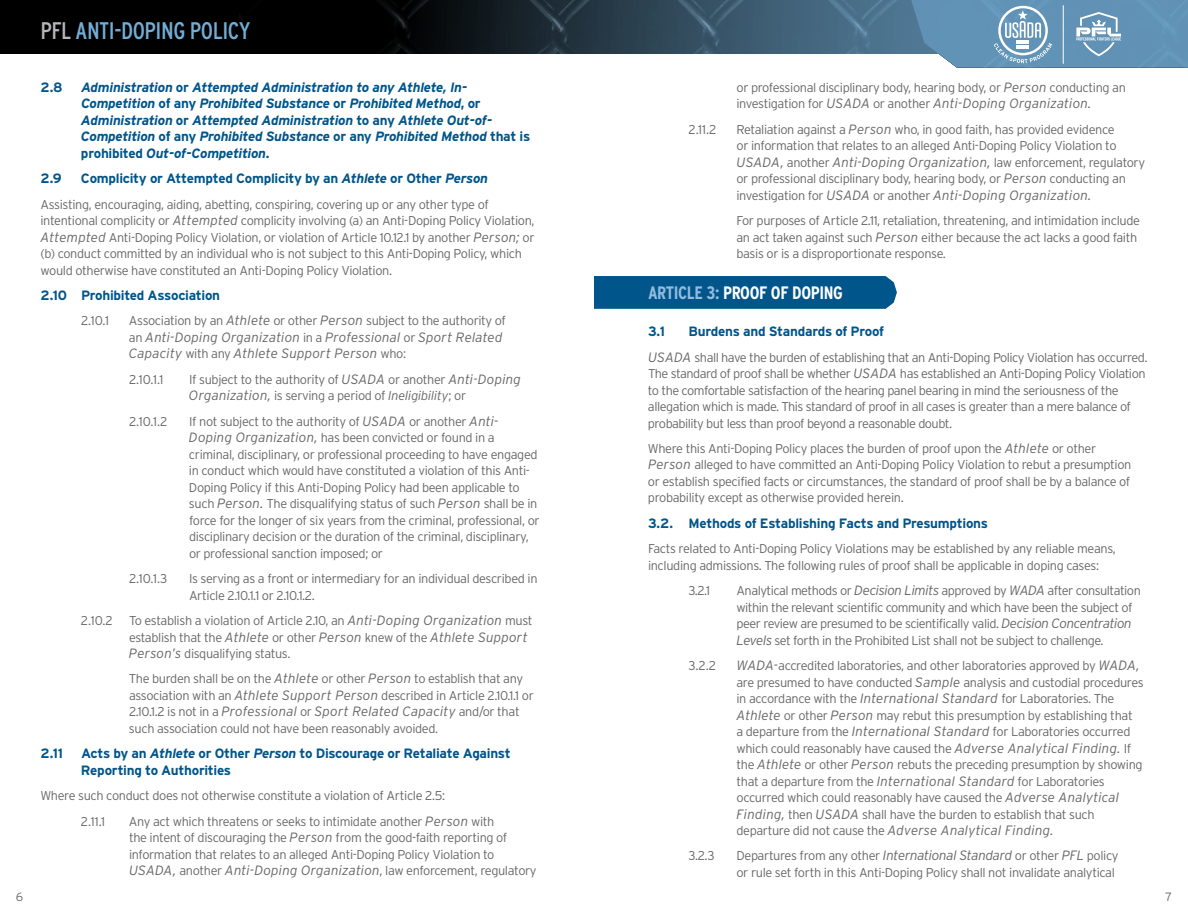
<style>
.page{position:relative;width:1188px;height:918px;background:#fff}
.page>*{position:absolute;margin:0;border:0;box-sizing:border-box;transform-origin:0 0}
.t1{font:24px "Interstate Condensed";letter-spacing:-.02em;color:#73add6}
.t2{font:700 18px "Interstate Condensed";letter-spacing:-.02em;color:#fff}
.t3{font:italic 300 13.5px/16.5px "Interstate";letter-spacing:.005em;color:#686869}
.t4{font:italic 700 13.5px/16.5px "Interstate";letter-spacing:-.025em;color:#00558b}
.t5{font:700 13.5px/16.5px "Interstate";letter-spacing:-.025em;color:#00558b}
.t6{font:300 12.75px/16.5px "Interstate";letter-spacing:-.03em;color:#686869}
.t7{font:300 12px "Interstate";color:#686869}
.s1{color:#b7b7b9}
.s2{font-style:normal}
.s3{font-style:italic}
.s4{font-style:italic;font-size:13.5px}
.s5{font-style:normal;font-size:12.75px}
.s6{color:#92bcde}
</style>
<div class="page">
<svg style="left:0;top:0;width:911px;height:54px;background:#19252e"></svg>
<svg style="left:911px;top:0;width:277px;height:68px;background:#719dbc"></svg>
<div style="left:594px;top:276px;width:303px;height:33px;background:#00558b"></div>
<h1 class="t1" style="left:40px;top:17px;width:212px"><span class="s1">PFL</span> ANTI-DOPING POLICY</h1>
<p class="t5" style="left:40px;top:79px;width:24px">2.8</p>
<p class="t4" style="left:81px;top:79px;width:451px">Administration <span class="s2">or</span> Attempted Administration to any Athlete, In-Competition <span class="s2">of any</span> Prohibited Substance <span class="s2">or</span> Prohibited Method<span class="s2">, or </span>Administration <span class="s2">or</span> Attempted Administration <span class="s2">to any</span> Athlete Out-of-Competition <span class="s2">of any</span> Prohibited Substance <span class="s2">or any</span> Prohibited Method <span class="s2">that is prohibited</span> Out-of-Competition<span class="s2">.</span></p>
<p class="t5" style="left:40px;top:170px;width:23px">2.9</p>
<p class="t5" style="left:81px;top:170px;width:409px">Complicity or Attempted Complicity by an <span class="s3">Athlete</span> or Other <span class="s3">Person</span></p>
<p class="t6" style="left:40px;top:196px;width:496px">Assisting, encouraging, aiding, abetting, conspiring, covering up or any other type of intentional complicity or <span class="s4">Attempted</span> complicity involving (a) an Anti-Doping Policy Violation, <span class="s4">Attempted</span> Anti-Doping Policy Violation, or violation of Article 10.12.1 by another <span class="s4">Person;</span> or (b) conduct committed by an individual who is not subject to this Anti-Doping Policy, which would otherwise have constituted an Anti-Doping Policy Violation.</p>
<p class="t5" style="left:40px;top:287px;width:181px">2.10 Prohibited Association</p>
<p class="t6" style="left:81px;top:313px;width:30px">2.10.1</p>
<p class="t6" style="left:129px;top:313px;width:378px">Association by an <span class="s4">Athlete</span> or other <span class="s4">Person</span> subject to the authority of</p>
<p class="t3" style="left:129px;top:329px;width:375px"><span class="s5">an</span> Anti-Doping Organization <span class="s5">in a</span> Professional <span class="s5">or</span> Sport Related<br>Capacity <span class="s5">with any</span> Athlete Support Person <span class="s5">who:</span></p>
<p class="t6" style="left:129px;top:371px;width:36px">2.10.1.1</p>
<p class="t6" style="left:189px;top:371px;width:334px">If subject to the authority of <span class="s4">USADA</span> or another <span class="s4">Anti-Doping<br>Organization,</span> is serving a period of <span class="s3">Ineligibility</span>; or</p>
<p class="t6" style="left:129px;top:413px;width:40px">2.10.1.2</p>
<p class="t6" style="left:189px;top:413px;width:352px">If not subject to the authority of <span class="s4">USADA</span> or another <span class="s4">Anti-Doping Organization,</span> has been convicted or found in a criminal, disciplinary, or professional proceeding to have engaged in conduct which would have constituted a violation of this Anti-Doping Policy if this Anti-Doping Policy had been applicable to such <span class="s4">Person.</span> The disqualifying status of such <span class="s4">Person</span> shall be in force for the longer of six years from the criminal, professional, or disciplinary decision or the duration of the criminal, disciplinary, or professional sanction imposed; or</p>
<p class="t6" style="left:129px;top:570px;width:40px">2.10.1.3</p>
<p class="t6" style="left:189px;top:570px;width:350px">Is serving as a front or intermediary for an individual described in<br>Article 2.10.1.1 or 2.10.1.2.</p>
<p class="t6" style="left:81px;top:612px;width:33px">2.10.2</p>
<p class="t6" style="left:129px;top:612px;width:405px">To establish a violation of Article 2.10, an <span class="s4">Anti-Doping Organization</span> must establish that the <span class="s4">Athlete</span> or other <span class="s4">Person</span> knew of the <span class="s4">Athlete Support<br>Person’s</span> disqualifying status.</p>
<p class="t6" style="left:129px;top:671px;width:406px">The burden shall be on the <span class="s4">Athlete</span> or other <span class="s4">Person</span> to establish that any association with an <span class="s4">Athlete Support Person</span> described in Article 2.10.1.1 or</p>
<p class="t3" style="left:129px;top:703px;width:392px"><span class="s5">2.10.1.2 is not in a</span> Professional <span class="s5">or</span> Sport Related Capacity <span class="s5">and/or that</span></p>
<p class="t6" style="left:129px;top:720px;width:311px">such association could not have been reasonably avoided.</p>
<p class="t5" style="left:40px;top:745px;width:24px">2.11</p>
<p class="t5" style="left:81px;top:745px;width:431px">Acts by an <span class="s3">Athlete</span> or Other <span class="s3">Person</span> to Discourage or Retaliate Against<br>Reporting to Authorities</p>
<p class="t6" style="left:81px;top:783px;width:366px;line-height:25.3px;text-indent:-40px">Where such conduct does not otherwise constitute a violation of Article 2.5:<br>2.11.1</p>
<p class="t6" style="left:129px;top:813px;width:409px">Any act which threatens or seeks to intimidate another <span class="s4">Person</span> with<br>the intent of discouraging the <span class="s4">Person</span> from the good-faith reporting of information that relates to an alleged Anti-Doping Policy Violation to <span class="s4">USADA,</span> another <span class="s4">Anti-Doping Organization</span>, law enforcement, regulatory</p>
<p class="t6" style="left:736px;top:79px;width:391px">or professional disciplinary body, hearing body, or <span class="s4">Person</span> conducting an</p>
<p class="t3" style="left:737px;top:95px;width:357px"><span class="s5">investigation for</span> USADA <span class="s5">or another</span> Anti-Doping Organization.</p>
<p class="t6" style="left:688px;top:121px;width:30px">2.11.2</p>
<p class="t6" style="left:736px;top:121px;width:410px">Retaliation against a <span class="s4">Person</span> who, in good faith, has provided evidence<br>or information that relates to an alleged Anti-Doping Policy Violation to <span class="s4">USADA,</span> another <span class="s4">Anti-Doping Organization,</span> law enforcement, regulatory or professional disciplinary body, hearing body, or <span class="s4">Person</span> conducting an</p>
<p class="t3" style="left:737px;top:187px;width:357px"><span class="s5">investigation for</span> USADA <span class="s5">or another</span> Anti-Doping Organization.</p>
<p class="t6" style="left:737px;top:212px;width:405px">For purposes of Article 2.11, retaliation, threatening, and intimidation include an act taken against such <span class="s4">Person</span> either because the act lacks a good faith basis or is a disproportionate response.</p>
<h2 class="t2" style="left:648px;top:283px;width:196px"><span class="s6">ARTICLE 3:</span> PROOF OF DOPING</h2>
<p class="t5" style="left:648px;top:323px;width:18px">3.1</p>
<p class="t5" style="left:688px;top:323px;width:197px">Burdens and Standards of Proof</p>
<p class="t6" style="left:648px;top:349px;width:501px"><span class="s4">USADA</span> shall have the burden of establishing that an Anti-Doping Policy Violation has occurred.<br>The standard of proof shall be whether <span class="s4">USADA</span> has established an Anti-Doping Policy Violation to the comfortable satisfaction of the hearing panel bearing in mind the seriousness of the allegation which is made. This standard of proof in all cases is greater than a mere balance of probability but less than proof beyond a reasonable doubt.</p>
<p class="t6" style="left:648px;top:440px;width:485px">Where this Anti-Doping Policy places the burden of proof upon the <span class="s4">Athlete</span> or other <span class="s4">Person</span> alleged to have committed an Anti-Doping Policy Violation to rebut a presumption or establish specified facts or circumstances, the standard of proof shall be by a balance of probability except as otherwise provided herein.</p>
<p class="t5" style="left:648px;top:515px;width:342px">3.2. Methods of Establishing Facts and Presumptions</p>
<p class="t6" style="left:648px;top:540px;width:469px">Facts related to Anti-Doping Policy Violations may be established by any reliable means, including admissions. The following rules of proof shall be applicable in doping cases:</p>
<p class="t6" style="left:688px;top:582px;width:23px">3.2.1</p>
<p class="t6" style="left:736px;top:582px;width:406px">Analytical methods or <span class="s4">Decision Limits</span> approved by <span class="s4">WADA</span> after consultation within the relevant scientific community and which have been the subject of peer review are presumed to be scientifically valid. <span class="s4">Decision Concentration Levels</span> set forth in the Prohibited List shall not be subject to challenge.</p>
<p class="t6" style="left:688px;top:657px;width:29px">3.2.2</p>
<p class="t6" style="left:736px;top:657px;width:409px"><span class="s4">WADA-</span>accredited laboratories, and other laboratories approved by <span class="s4">WADA, </span>are presumed to have conducted <span class="s4">Sample</span> analysis and custodial procedures in accordance with the <span class="s4">International Standard</span> for Laboratories. The <span class="s4">Athlete</span> or other <span class="s4">Person</span> may rebut this presumption by establishing that<br>a departure from the <span class="s4">International Standard</span> for Laboratories occurred which could reasonably have caused the <span class="s4">Adverse Analytical Finding.</span> If the <span class="s4">Athlete</span> or other <span class="s4">Person</span> rebuts the preceding presumption by showing that a departure from the <span class="s4">International Standard</span> for Laboratories occurred which could reasonably have caused the <span class="s4">Adverse Analytical Finding,</span> then <span class="s4">USADA</span> shall have the burden to establish that such</p>
<p class="t3" style="left:737px;top:822px;width:319px"><span class="s5">departure did not cause the</span> Adverse Analytical Finding.</p>
<p class="t6" style="left:688px;top:848px;width:28px">3.2.3</p>
<p class="t6" style="left:736px;top:848px;width:384px">Departures from any other <span class="s4">International Standard</span> or other <span class="s4">PFL</span> policy or rule set forth in this Anti-Doping Policy shall not invalidate analytical</p>
<p class="t7" style="left:16px;top:890px;width:9px">6</p>
<p class="t7" style="left:1165px;top:890px;width:8px">7</p>
</div>
